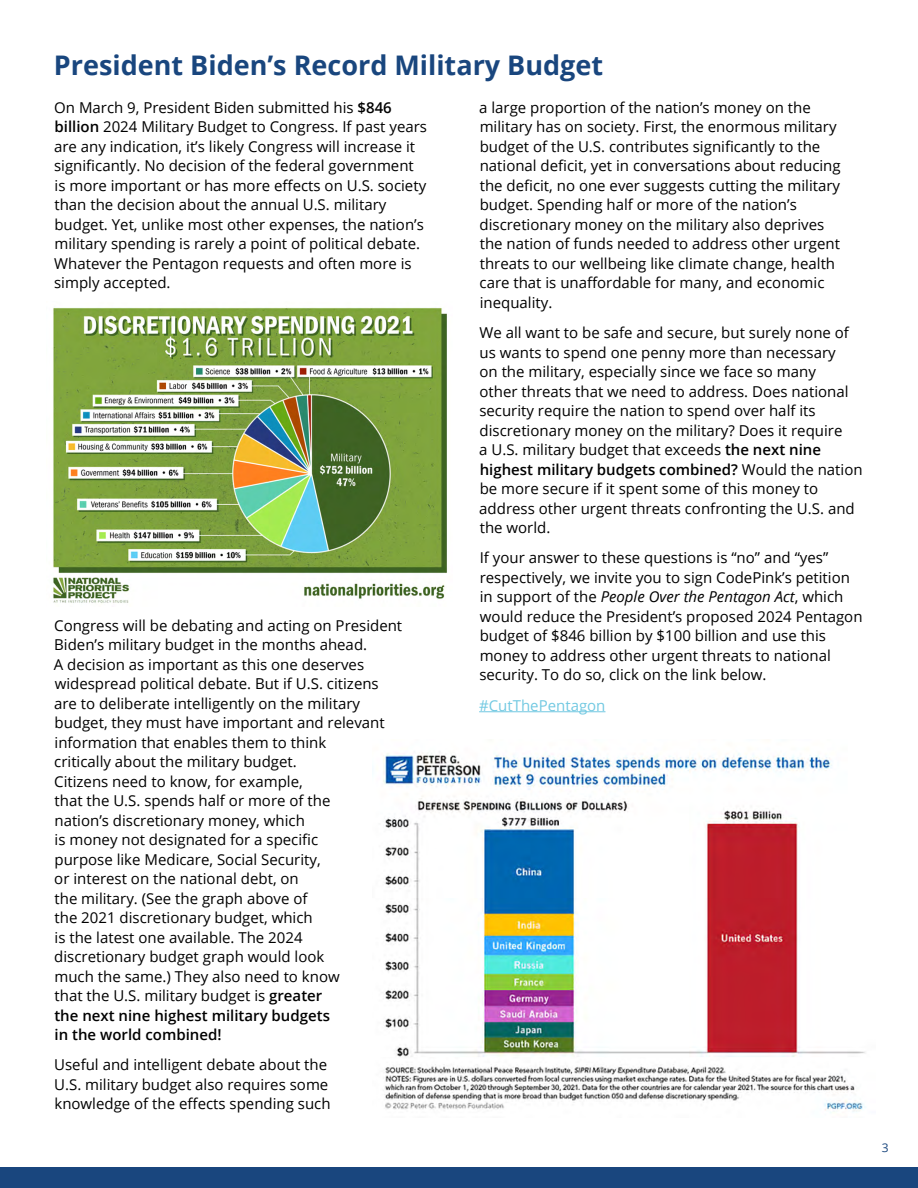
<style>
.page{position:relative;width:918px;height:1188px;background:#fff}
.page>*{position:absolute;margin:0;border:0;box-sizing:border-box;transform-origin:0 0}
.t1{font:700 27px "Open Sans";color:#19467e}
.t2{font:15px/19.5px "Open Sans";color:#000}
.t3{font:15px "Open Sans";color:#72c9e2}
.t4{font:12px "Open Sans";color:#19467e}
.s1{font-weight:600}
.s2{font-style:italic}
</style>
<div class="page">
<div style="left:0;top:1168px;width:918px;height:20px;background:#19467e"></div>
<hr style="left:479px;top:711px;width:127px;height:1px;background:#72c9e2">
<img style="left:383px;top:751px;width:483px;height:362px">
<img style="left:53px;top:307px;width:394px;height:297px">
<h1 class="t1" style="left:54px;top:46px;width:551px">President Biden’s Record Military Budget</h1>
<p class="t2" style="left:54px;top:97px;width:375px">On March 9, President Biden submitted his <span class="s1">$846 billion</span> 2024 Military Budget to Congress. If past years are any indication, it’s likely Congress will increase it significantly. No decision of the federal government is more important or has more effects on U.S. society than the decision about the annual U.S. military budget. Yet, unlike most other expenses, the nation’s military spending is rarely a point of political debate.<br>Whatever the Pentagon requests and often more is simply accepted.</p>
<p class="t2" style="left:54px;top:615px;width:350px">Congress will be debating and acting on President Biden’s military budget in the months ahead.<br>A decision as important as this one deserves widespread political debate. But if U.S. citizens are to deliberate intelligently on the military budget, they must have important and relevant information that enables them to think<br>critically about the military budget.<br>Citizens need to know, for example,<br>that the U.S. spends half or more of the<br>nation’s discretionary money, which<br>is money not designated for a specific<br>purpose like Medicare, Social Security,<br>or interest on the national debt, on<br>the military. (See the graph above of<br>the 2021 discretionary budget, which<br>is the latest one available. The 2024<br>discretionary budget graph would look<br>much the same.) They also need to know<br>that the U.S. military budget is <span class="s1">greater<br>the next nine highest military budgets<br>in the world combined!</span></p>
<p class="t2" style="left:54px;top:1055px;width:278px">Useful and intelligent debate about the<br>U.S. military budget also requires some knowledge of the effects spending such</p>
<p class="t2" style="left:479px;top:97px;width:363px">a large proportion of the nation’s money on the military has on society. First, the enormous military budget of the U.S. contributes significantly to the national deficit, yet in conversations about reducing the deficit, no one ever suggests cutting the military budget. Spending half or more of the nation’s discretionary money on the military also deprives the nation of funds needed to address other urgent threats to our wellbeing like climate change, health care that is unaffordable for many, and economic inequality.</p>
<p class="t2" style="left:479px;top:322px;width:385px">We all want to be safe and secure, but surely none of us wants to spend one penny more than necessary<br>on the military, especially since we face so many<br>other threats that we need to address. Does national security require the nation to spend over half its discretionary money on the military? Does it require<br>a U.S. military budget that exceeds <span class="s1">the next nine highest military budgets combined?</span> Would the nation be more secure if it spent some of this money to address other urgent threats confronting the U.S. and the world.</p>
<p class="t2" style="left:479px;top:548px;width:385px">If your answer to these questions is “no” and “yes” respectively, we invite you to sign CodePink’s petition in support of the <span class="s2">People Over the Pentagon Act</span>, which would reduce the President’s proposed 2024 Pentagon budget of $846 billion by $100 billion and use this money to address other urgent threats to national security. To do so, click on the link below.</p>
<p class="t3" style="left:479px;top:695px;width:128px">#CutThePentagon</p>
<p class="t4" style="left:882px;top:1140px;width:8px">3</p>
</div>
